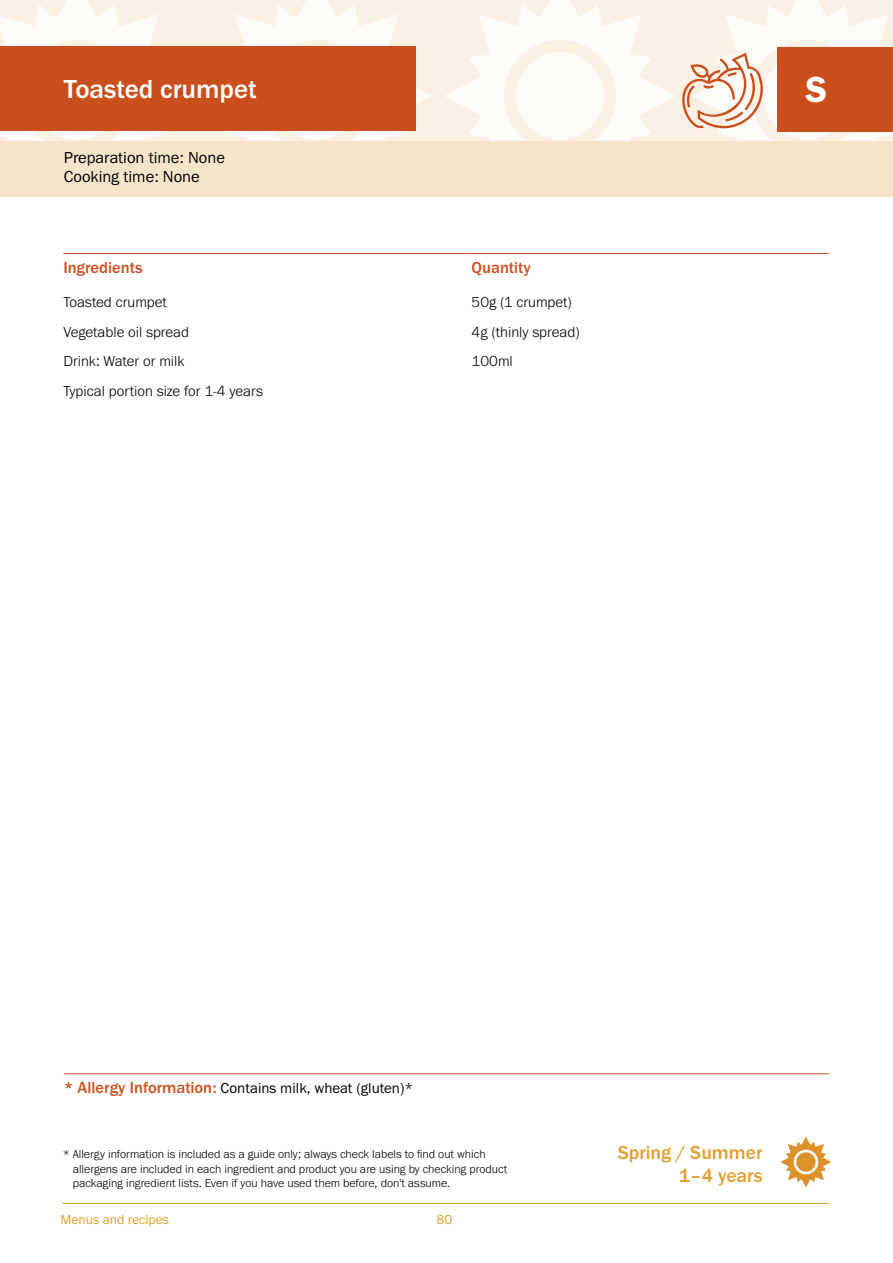
<style>
.page{position:relative;width:893px;height:1263px;background:#fff}
.page>*{position:absolute;margin:0;border:0;box-sizing:border-box;transform-origin:0 0}
.Tabs_text{font:37.5px "Franklin Gothic URW Dem";color:#fff}
.t1{font:500 27px "Franklin Gothic URW";color:#fff}
.Sprint_Summer_text_a{font:500 19.5px "Franklin Gothic URW";color:#e19f2c}
.Prep_time___cook_tim{font:16.5px "Franklin Gothic URW Boo";color:#000}
.H5___Ingredients___M{font:500 16.5px "Franklin Gothic URW";color:#ca4f1c}
.recipe_list{font:300 15px "Franklin Gothic URW";color:#000}
.Serving_suggetsions{font:15px "Franklin Gothic URW Boo";color:#000}
.t2{font:13.5px "Franklin Gothic URW Boo";color:#e19f2c}
.Footnote{font:300 12px/14.4px "Franklin Gothic URW";color:#000}
.s1{font-family:"Franklin Gothic URW";font-weight:500;font-size:16.5px;color:#ca4f1c}
</style>
<div class="page">
<hr style="left:63px;top:1203px;width:766px;height:1px;background:#e19f2c">
<hr style="left:63px;top:253px;width:409px;height:1px;background:#ca4f1c">
<hr style="left:472px;top:253px;width:357px;height:1px;background:#ca4f1c">
<svg style="left:780px;top:1136px;width:51px;height:51px"></svg>
<div style="left:796px;top:1152px;width:20px;height:20px;background:#dc912b;border-radius:50%"></div>
<svg style="left:0;top:0;width:193px;height:141px"></svg>
<div style="left:33px;top:52px;width:88px;height:88px;background:#fdfbf8;border-radius:50%"></div>
<svg style="left:201px;top:0;width:232px;height:141px;fill:#faf0e3"></svg>
<div style="left:273px;top:52px;width:87px;height:88px;background:#fdfbf8;border-radius:50%"></div>
<svg style="left:444px;top:0;width:232px;height:141px;fill:#faf0e3"></svg>
<div style="left:516px;top:52px;width:88px;height:88px;background:#fdfbf8;border-radius:50%"></div>
<div style="left:0;top:47px;width:415px;height:84px;background:#ca4f1c"></div>
<svg style="left:682px;top:0;width:211px;height:141px"></svg>
<div style="left:0;top:141px;width:893px;height:56px;background:#f7e5ca"></div>
<hr style="left:64px;top:1073px;width:765px;height:1px;background:#ca4f1c">
<h2 class="t1" style="left:64px;top:72px;width:194px">Toasted crumpet</h2>
<p class="Tabs_text" style="left:805px;top:66px;width:23px">S</p>
<p class="Prep_time___cook_tim" style="left:64px;top:147px;width:163px">Preparation time: None</p>
<p class="Prep_time___cook_tim" style="left:64px;top:167px;width:138px">Cooking time: None</p>
<h5 class="H5___Ingredients___M" style="left:63px;top:257px;width:81px">Ingredients</h5>
<h5 class="H5___Ingredients___M" style="left:472px;top:257px;width:61px">Quantity</h5>
<p class="recipe_list" style="left:63px;top:293px;width:105px">Toasted crumpet</p>
<p class="recipe_list" style="left:472px;top:293px;width:102px">50g (1 crumpet)</p>
<p class="recipe_list" style="left:63px;top:322px;width:127px">Vegetable oil spread</p>
<p class="recipe_list" style="left:472px;top:322px;width:110px">4g (thinly spread)</p>
<p class="recipe_list" style="left:63px;top:352px;width:123px">Drink: Water or milk</p>
<p class="recipe_list" style="left:472px;top:352px;width:43px">100ml</p>
<p class="recipe_list" style="left:63px;top:382px;width:201px">Typical portion size for 1-4 years</p>
<p class="Serving_suggetsions" style="left:64px;top:1079px;width:351px"><span class="s1">* Allergy Information:</span> Contains milk, wheat (gluten)*</p>
<p class="Footnote" style="left:73px;top:1147px;width:436px;text-indent:-10px">* Allergy information is included as a guide only; always check labels to find out which allergens are included in each ingredient and product you are using by checking product packaging ingredient lists. Even if you have used them before, don't assume.</p>
<p class="t2" style="left:61px;top:1211px;width:110px">Menus and recipes</p>
<p class="t2" style="left:436px;top:1211px;width:17px">80</p>
<p class="Sprint_Summer_text_a" style="left:618px;top:1140px;width:146px">Spring / Summer</p>
<p class="Sprint_Summer_text_a" style="left:679px;top:1163px;width:85px">1–4 years</p>
</div>
